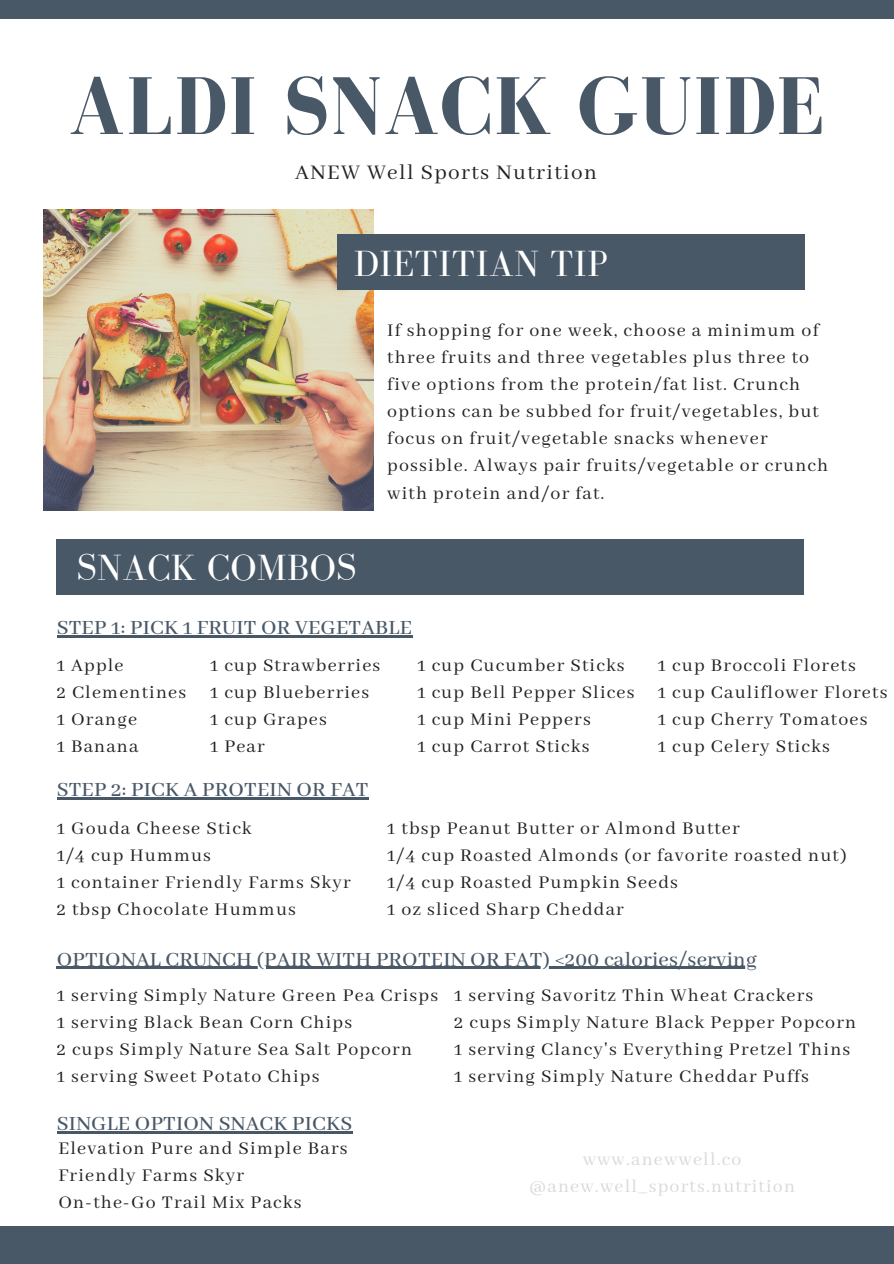
<style>
.page{position:relative;width:894px;height:1264px;background:#fff}
.page>*{position:absolute;margin:0;border:0;box-sizing:border-box;transform-origin:0 0}
.t1{font:700 84px "Bodoni FLF";letter-spacing:.01em;color:#495867}
.t2{font:37.5px "Bodoni FLF";letter-spacing:.01em;color:#fff}
.t3{font:23.25px "Abhaya Libre";letter-spacing:.06em;color:#222}
.t4{font:500 22.5px "Abhaya Libre";letter-spacing:.01em;color:#495867}
.t5{font:19.8px/27px "Abhaya Libre";letter-spacing:.06em;color:#222}
.t6{font:19.8px/27px "Abhaya Libre";letter-spacing:.06em;color:#d9d9d9;text-align:center}
</style>
<div class="page">
<div style="left:0;top:1226px;width:893px;height:37px;background:#495867"></div>
<div style="left:0;top:0;width:893px;height:19px;background:#495867"></div>
<img style="left:44px;top:209px;width:330px;height:301px">
<div style="left:337px;top:234px;width:466px;height:56px;background:#495867"></div>
<div style="left:56px;top:540px;width:747px;height:54px;background:#495867"></div>
<hr style="left:57px;top:635px;width:355px;height:2px;background:#495867">
<hr style="left:57px;top:797px;width:311px;height:2px;background:#495867">
<hr style="left:57px;top:966px;width:699px;height:2px;background:#495867">
<hr style="left:57px;top:1131px;width:295px;height:2px;background:#495867">
<h1 class="t1" style="left:68px;top:61px;width:757px">ALDI SNACK GUIDE</h1>
<p class="t3" style="left:295px;top:159px;width:303px">ANEW Well Sports Nutrition</p>
<h2 class="t2" style="left:353px;top:243px;width:255px">DIETITIAN TIP</h2>
<h2 class="t2" style="left:77px;top:547px;width:281px">SNACK COMBOS</h2>
<p class="t5" style="left:387px;top:318px;width:442px">If shopping for one week, choose a minimum of three fruits and three vegetables plus three to five options from the protein/fat list. Crunch options can be subbed for fruit/vegetables, but focus on fruit/vegetable snacks whenever possible. Always pair fruits/vegetable or crunch with protein and/or fat.</p>
<p class="t4" style="left:57px;top:615px;width:356px">STEP 1: PICK 1 FRUIT OR VEGETABLE</p>
<p class="t5" style="left:57px;top:652px;width:131px">1 Apple<br>2 Clementines<br>1 Orange<br>1 Banana</p>
<p class="t5" style="left:210px;top:652px;width:172px">1 cup Strawberries<br>1 cup Blueberries<br>1 cup Grapes<br>1 Pear</p>
<p class="t4" style="left:57px;top:777px;width:313px">STEP 2: PICK A PROTEIN OR FAT</p>
<p class="t5" style="left:417px;top:652px;width:218px">1 cup Cucumber Sticks<br>1 cup Bell Pepper Slices<br>1 cup Mini Peppers<br>1 cup Carrot Sticks</p>
<p class="t5" style="left:657px;top:652px;width:231px">1 cup Broccoli Florets<br>1 cup Cauliflower Florets<br>1 cup Cherry Tomatoes<br>1 cup Celery Sticks</p>
<p class="t5" style="left:57px;top:815px;width:295px">1 Gouda Cheese Stick<br>1/4 cup Hummus<br>1 container Friendly Farms Skyr<br>2 tbsp Chocolate Hummus</p>
<p class="t5" style="left:387px;top:815px;width:461px">1 tbsp Peanut Butter or Almond Butter<br>1/4 cup Roasted Almonds (or favorite roasted nut)<br>1/4 cup Roasted Pumpkin Seeds<br>1 oz sliced Sharp Cheddar</p>
<p class="t4" style="left:57px;top:946px;width:701px">OPTIONAL CRUNCH (PAIR WITH PROTEIN OR FAT) &lt;200 calories/serving</p>
<p class="t5" style="left:57px;top:982px;width:383px">1 serving Simply Nature Green Pea Crisps 1 serving Black Bean Corn Chips<br>2 cups Simply Nature Sea Salt Popcorn<br>1 serving Sweet Potato Chips</p>
<p class="t4" style="left:57px;top:1111px;width:297px">SINGLE OPTION SNACK PICKS</p>
<p class="t5" style="left:58px;top:1135px;width:290px">Elevation Pure and Simple Bars<br>Friendly Farms Skyr<br>On-the-Go Trail Mix Packs</p>
<p class="t5" style="left:454px;top:982px;width:403px">1 serving Savoritz Thin Wheat Crackers<br>2 cups Simply Nature Black Pepper Popcorn 1 serving Clancy's Everything Pretzel Thins 1 serving Simply Nature Cheddar Puffs</p>
<p class="t6" style="left:529px;top:1146px;width:267px">www.anewwell.co @anew.well_sports.nutrition</p>
</div>
